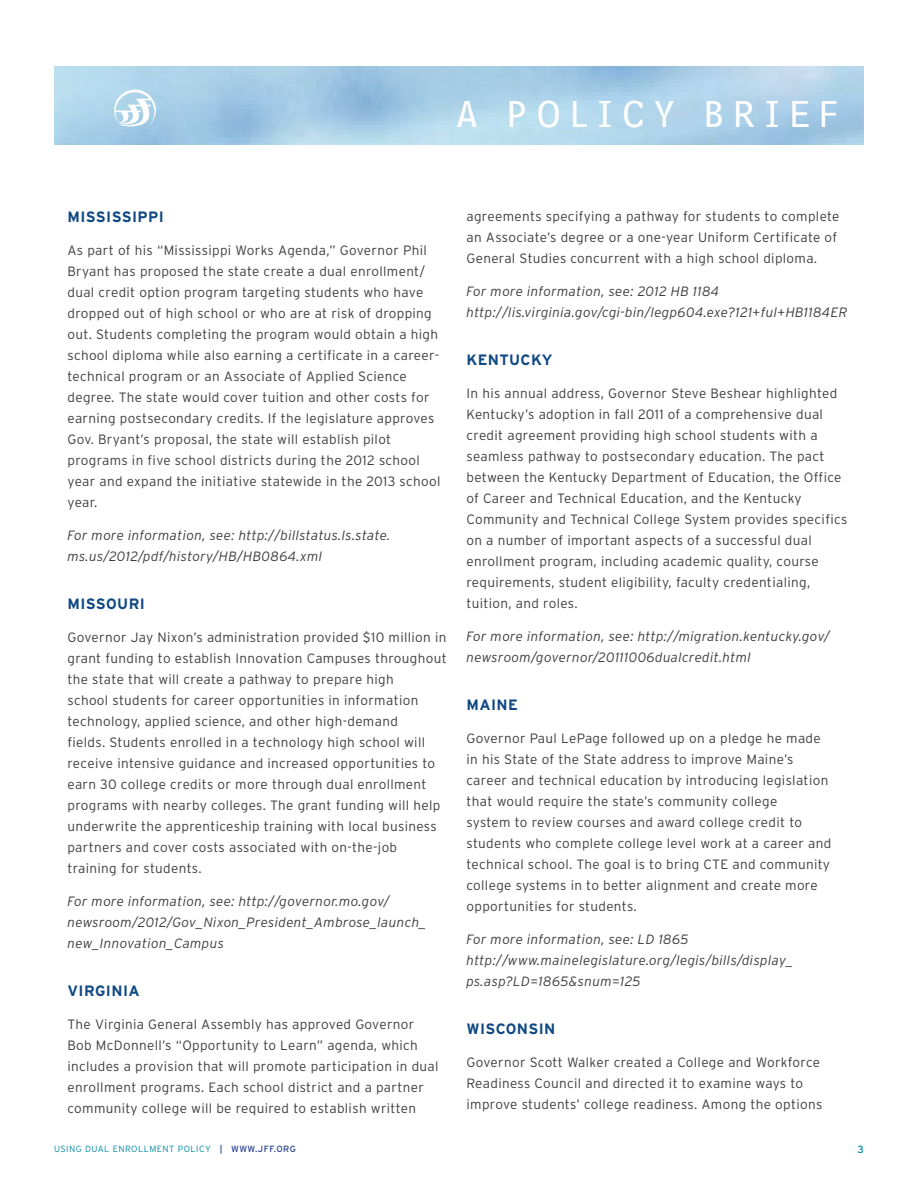
<style>
.page{position:relative;width:918px;height:1188px;background:#fff}
.page>*{position:absolute;margin:0;border:0;box-sizing:border-box;transform-origin:0 0}
.t1{font:39px "Bell Centennial Sub Caption";letter-spacing:.25em;color:#fff}
.copy{font:700 15px "Interstate";letter-spacing:.025em;color:#0f4882}
.copy-2{font:300 13.5px/21px "Interstate";letter-spacing:.025em;color:#3e3e3f}
.copy-3{font:italic 300 13.5px/21px "Interstate";letter-spacing:.025em;color:#3e3e3f}
.t2{font:10.5px "Interstate";color:#008da8}
.t3{font:300 9px "Interstate";letter-spacing:.05em;color:#008da8}
.s1{font-weight:400;color:#003d78}
.s2{font-weight:400;color:#253f8e}
</style>
<div class="page">
<svg style="left:114px;top:90px;width:42px;height:38px"></svg>
<h1 class="t1" style="left:456px;top:91px;width:382px">A POLICY BRIEF</h1>
<p class="copy" style="left:68px;top:208px;width:98px">MISSISSIPPI</p>
<p class="copy-2" style="left:68px;top:240px;width:374px">As part of his “Mississippi Works Agenda,” Governor Phil Bryant has proposed the state create a dual enrollment/ dual credit option program targeting students who have dropped out of high school or who are at risk of dropping out. Students completing the program would obtain a high school diploma while also earning a certificate in a career&shy;technical program or an Associate of Applied Science degree. The state would cover tuition and other costs for earning postsecondary credits. If the legislature approves Gov. Bryant’s proposal, the state will establish pilot programs in five school districts during the 2012 school year and expand the initiative statewide in the 2013 school year.</p>
<p class="copy-3" style="left:68px;top:525px;width:324px">For more information, see: http://billstatus.ls.state. ms.us/2012/pdf/history/HB/HB0864.xml</p>
<p class="copy" style="left:68px;top:595px;width:79px">MISSOURI</p>
<p class="copy-2" style="left:68px;top:627px;width:381px">Governor Jay Nixon’s administration provided $10 million in grant funding to establish Innovation Campuses throughout the state that will create a pathway to prepare high<br>school students for career opportunities in information technology, applied science, and other high-demand<br>fields. Students enrolled in a technology high school will receive intensive guidance and increased opportunities to earn 30 college credits or more through dual enrollment programs with nearby colleges. The grant funding will help underwrite the apprenticeship training with local business partners and cover costs associated with on-the-job training for students.</p>
<p class="copy-3" style="left:68px;top:891px;width:360px">For more information, see: http://governor.mo.gov/ newsroom/2012/Gov_Nixon_President_Ambrose_launch_ new_Innovation_Campus</p>
<p class="copy" style="left:68px;top:982px;width:74px">VIRGINIA</p>
<p class="copy-2" style="left:68px;top:1014px;width:373px">The Virginia General Assembly has approved Governor Bob McDonnell’s “Opportunity to Learn” agenda, which includes a provision that will promote participation in dual enrollment programs. Each school district and a partner community college will be required to establish written</p>
<p class="copy-2" style="left:466px;top:206px;width:375px">agreements specifying a pathway for students to complete an Associate’s degree or a one-year Uniform Certificate of<br>General Studies concurrent with a high school diploma.</p>
<p class="copy-3" style="left:466px;top:281px;width:383px">For more information, see: 2012 HB 1184 http://lis.virginia.gov/cgi-bin/legp604.exe?121+ful+HB1184ER</p>
<p class="copy" style="left:466px;top:351px;width:87px">KENTUCKY</p>
<p class="copy-2" style="left:466px;top:383px;width:382px">In his annual address, Governor Steve Beshear highlighted Kentucky’s adoption in fall 2011 of a comprehensive dual credit agreement providing high school students with a seamless pathway to postsecondary education. The pact between the Kentucky Department of Education, the Office of Career and Technical Education, and the Kentucky Community and Technical College System provides specifics on a number of important aspects of a successful dual enrollment program, including academic quality, course requirements, student eligibility, faculty credentialing, tuition, and roles.</p>
<p class="copy-3" style="left:466px;top:626px;width:365px">For more information, see: http://migration.kentucky.gov/ newsroom/governor/20111006dualcredit.html</p>
<p class="copy" style="left:466px;top:696px;width:53px">MAINE</p>
<p class="copy-2" style="left:466px;top:728px;width:366px">Governor Paul LePage followed up on a pledge he made in his State of the State address to improve Maine’s career and technical education by introducing legislation that would require the state’s community college<br>system to review courses and award college credit to students who complete college level work at a career and technical school. The goal is to bring CTE and community college systems in to better alignment and create more opportunities for students.</p>
<p class="copy-3" style="left:466px;top:929px;width:328px">For more information, see: LD 1865 http://www.mainelegislature.org/legis/bills/display_ ps.asp?LD=1865&amp;snum=125</p>
<p class="copy" style="left:466px;top:1020px;width:90px">WISCONSIN</p>
<p class="copy-2" style="left:466px;top:1052px;width:357px">Governor Scott Walker created a College and Workforce<br>Readiness Council and directed it to examine ways to improve students’ college readiness. Among the options</p>
<p class="t3" style="left:54px;top:1144px;width:243px">USING DUAL ENROLLMENT POLICY <span class="s1">|</span> <span class="s2">WWW.JFF.ORG</span></p>
<p class="t2" style="left:858px;top:1143px;width:8px">3</p>
</div>
